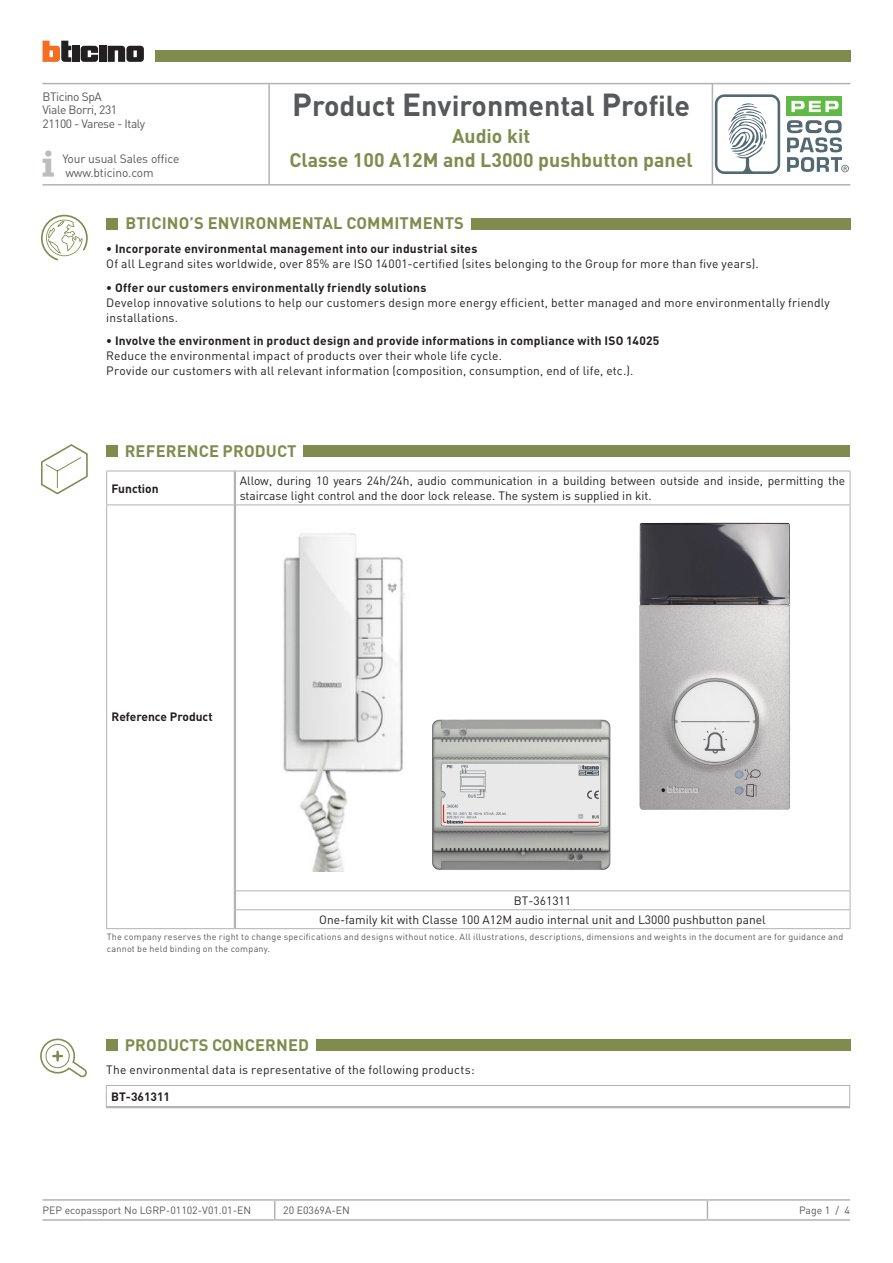
<style>
.page{position:relative;width:893px;height:1263px;background:#fff}
.page>*{position:absolute;margin:0;border:0;box-sizing:border-box;transform-origin:0 0}
.t1{font:700 28.5px "DIN Pro";color:#57585a}
.t2{font:700 19.5px/24px "DIN Pro";color:#7f8c4e;text-align:center}
.t3{font:700 16.5px "DIN Pro";letter-spacing:.01em;color:#7f8c4e}
.t4{font:12px/15px "DIN Pro";letter-spacing:.015em;color:#231f20}
.t5{font:700 12px "DIN Pro";letter-spacing:.015em;color:#231f20}
.t6{font:12px/13.5px "DIN Pro";letter-spacing:-.035em;color:#57585a}
.t7{font:12px/13.5px "DIN Pro";letter-spacing:-.01em;color:#57585a}
.t8{font:10.5px "DIN Pro";color:#57585a}
.t9{font:9px/12px "DIN Pro";letter-spacing:.025em;color:#57585a}
.s1{font-size:31.5px}
</style>
<div class="page">
<hr style="left:43px;top:1199px;width:232px;height:2px;background:#b2b3b7">
<hr style="left:275px;top:1199px;width:432px;height:2px;background:#b2b3b7">
<svg style="left:274px;top:1201px;width:1px;height:18px"></svg>
<hr style="left:707px;top:1199px;width:143px;height:2px;background:#b2b3b7">
<svg style="left:707px;top:1201px;width:1px;height:18px"></svg>
<hr style="left:43px;top:1219px;width:232px;height:2px;background:#b2b3b7">
<hr style="left:275px;top:1219px;width:432px;height:2px;background:#b2b3b7">
<hr style="left:707px;top:1219px;width:143px;height:2px;background:#b2b3b7">
<div style="left:786px;top:97px;width:56px;height:19px;background:#60bb46"></div>
<svg style="left:791px;top:101px;width:47px;height:11px"></svg>
<svg style="left:715px;top:94px;width:65px;height:80px"></svg>
<svg style="left:787px;top:120px;width:62px;height:52px"></svg>
<hr style="left:43px;top:83px;width:807px;height:1px;background:#b2b3b7">
<hr style="left:43px;top:184px;width:807px;height:2px;background:#b2b3b7">
<hr style="left:268px;top:84px;width:2px;height:100px;background:#b2b3b7">
<hr style="left:712px;top:84px;width:1px;height:100px;background:#b2b3b7">
<div style="left:155px;top:50px;width:695px;height:12px;background:#7f8c4e"></div>
<svg style="left:43px;top:150px;width:11px;height:27px"></svg>
<svg style="left:41px;top:215px;width:47px;height:45px"></svg>
<svg style="left:81px;top:46px;width:17px;height:16px"></svg>
<div style="left:99px;top:46px;width:7px;height:16px;background:#231f20"></div>
<div style="left:72px;top:46px;width:7px;height:16px;background:#231f20"></div>
<svg style="left:43px;top:41px;width:28px;height:21px"></svg>
<svg style="left:108px;top:46px;width:36px;height:16px"></svg>
<div style="left:106px;top:218px;width:12px;height:11px;background:#7f8c4e"></div>
<div style="left:471px;top:218px;width:379px;height:11px;background:#7f8c4e"></div>
<div style="left:106px;top:1039px;width:12px;height:12px;background:#7f8c4e"></div>
<div style="left:316px;top:1039px;width:534px;height:12px;background:#7f8c4e"></div>
<div style="left:106px;top:445px;width:12px;height:12px;background:#7f8c4e"></div>
<div style="left:303px;top:445px;width:547px;height:12px;background:#7f8c4e"></div>
<hr style="left:106px;top:471px;width:129px;height:1px;background:#b2b3b7">
<hr style="left:106px;top:471px;width:1px;height:33px;background:#b2b3b7">
<hr style="left:106px;top:504px;width:128px;height:1px;background:#b2b3b7">
<hr style="left:106px;top:505px;width:1px;height:386px;background:#b2b3b7">
<svg style="left:106px;top:891px;width:1px;height:37px"></svg>
<hr style="left:106px;top:928px;width:129px;height:1px;background:#b2b3b7">
<hr style="left:235px;top:471px;width:615px;height:1px;background:#b2b3b7">
<hr style="left:850px;top:471px;width:1px;height:33px;background:#b2b3b7">
<hr style="left:236px;top:504px;width:614px;height:1px;background:#b2b3b7">
<hr style="left:850px;top:505px;width:1px;height:385px;background:#b2b3b7">
<hr style="left:234px;top:471px;width:2px;height:34px;background:#b2b3b7">
<hr style="left:234px;top:505px;width:2px;height:386px;background:#b2b3b7">
<svg style="left:234px;top:891px;width:2px;height:37px"></svg>
<hr style="left:236px;top:890px;width:614px;height:1px;background:#b2b3b7">
<hr style="left:236px;top:909px;width:614px;height:1px;background:#b2b3b7">
<svg style="left:850px;top:891px;width:1px;height:37px"></svg>
<hr style="left:235px;top:928px;width:615px;height:1px;background:#b2b3b7">
<img style="left:639px;top:523px;width:151px;height:287px">
<img style="left:283px;top:533px;width:150px;height:338px">
<img style="left:433px;top:719px;width:178px;height:151px">
<hr style="left:106px;top:1085px;width:744px;height:1px;background:#b2b3b7">
<svg style="left:849px;top:1086px;width:1px;height:20px"></svg>
<hr style="left:106px;top:1106px;width:744px;height:2px;background:#b2b3b7">
<svg style="left:106px;top:1086px;width:1px;height:20px"></svg>
<svg style="left:41px;top:444px;width:47px;height:50px"></svg>
<svg style="left:40px;top:1038px;width:47px;height:39px"></svg>
<p class="t6" style="left:43px;top:89px;width:104px">BTicino SpA<br>Viale Borri, 231<br>21100 - Varese - Italy</p>
<p class="t7" style="left:62px;top:152px;width:118px">Your usual Sales office www.bticino.com</p>
<h1 class="t1" style="left:292px;top:86px;width:399px"><span class="s1">P</span>roduct <span class="s1">E</span>nvironmental <span class="s1">P</span>rofile</h1>
<h2 class="t2" style="left:289px;top:123px;width:405px">Audio kit<br>Classe 100 A12M and L3000 pushbutton panel</h2>
<h3 class="t3" style="left:126px;top:212px;width:340px">BTICINO’S ENVIRONMENTAL COMMITMENTS</h3>
<p class="t5" style="left:106px;top:240px;width:373px">• Incorporate environmental management into our industrial sites</p>
<p class="t4" style="left:106px;top:256px;width:654px">Of all Legrand sites worldwide, over 85% are ISO 14001-certified (sites belonging to the Group for more than five years).</p>
<p class="t5" style="left:106px;top:279px;width:322px">• Offer our customers environmentally friendly solutions</p>
<p class="t4" style="left:106px;top:294px;width:725px">Develop innovative solutions to help our customers design more energy efficient, better managed and more environmentally friendly installations.</p>
<p class="t5" style="left:106px;top:332px;width:555px">• Involve the environment in product design and provide informations in compliance with ISO 14025</p>
<p class="t4" style="left:106px;top:348px;width:529px">Reduce the environmental impact of products over their whole life cycle.<br>Provide our customers with all relevant information (composition, consumption, end of life, etc.).</p>
<p class="t3" style="left:125px;top:440px;width:173px">REFERENCE PRODUCT</p>
<p class="t5" style="left:112px;top:480px;width:49px">Function</p>
<p class="t4" style="left:240px;top:473px;width:607px">Allow, during 10 years 24h/24h, audio communication in a building between outside and inside, permitting the staircase light control and the door lock release. The system is supplied in kit.</p>
<p class="t5" style="left:112px;top:709px;width:103px">Reference Product</p>
<p class="t4" style="left:514px;top:892px;width:59px">BT-361311</p>
<p class="t4" style="left:319px;top:911px;width:448px">One-family kit with Classe 100 A12M audio internal unit and L3000 pushbutton panel</p>
<p class="t9" style="left:107px;top:931px;width:738px">The company reserves the right to change specifications and designs without notice. All illustrations, descriptions, dimensions and weights in the document are for guidance and cannot be held binding on the company.</p>
<p class="t3" style="left:125px;top:1033px;width:186px">PRODUCTS CONCERNED</p>
<p class="t4" style="left:106px;top:1062px;width:370px">The environmental data is representative of the following products:</p>
<p class="t5" style="left:111px;top:1088px;width:60px">BT-361311</p>
<p class="t8" style="left:43px;top:1203px;width:210px">PEP ecopassport No LGRP-01102-V01.01-EN</p>
<p class="t8" style="left:283px;top:1203px;width:68px">20 E0369A-EN</p>
<p class="t8" style="left:799px;top:1203px;width:53px">Page 1 / 4</p>
</div>
